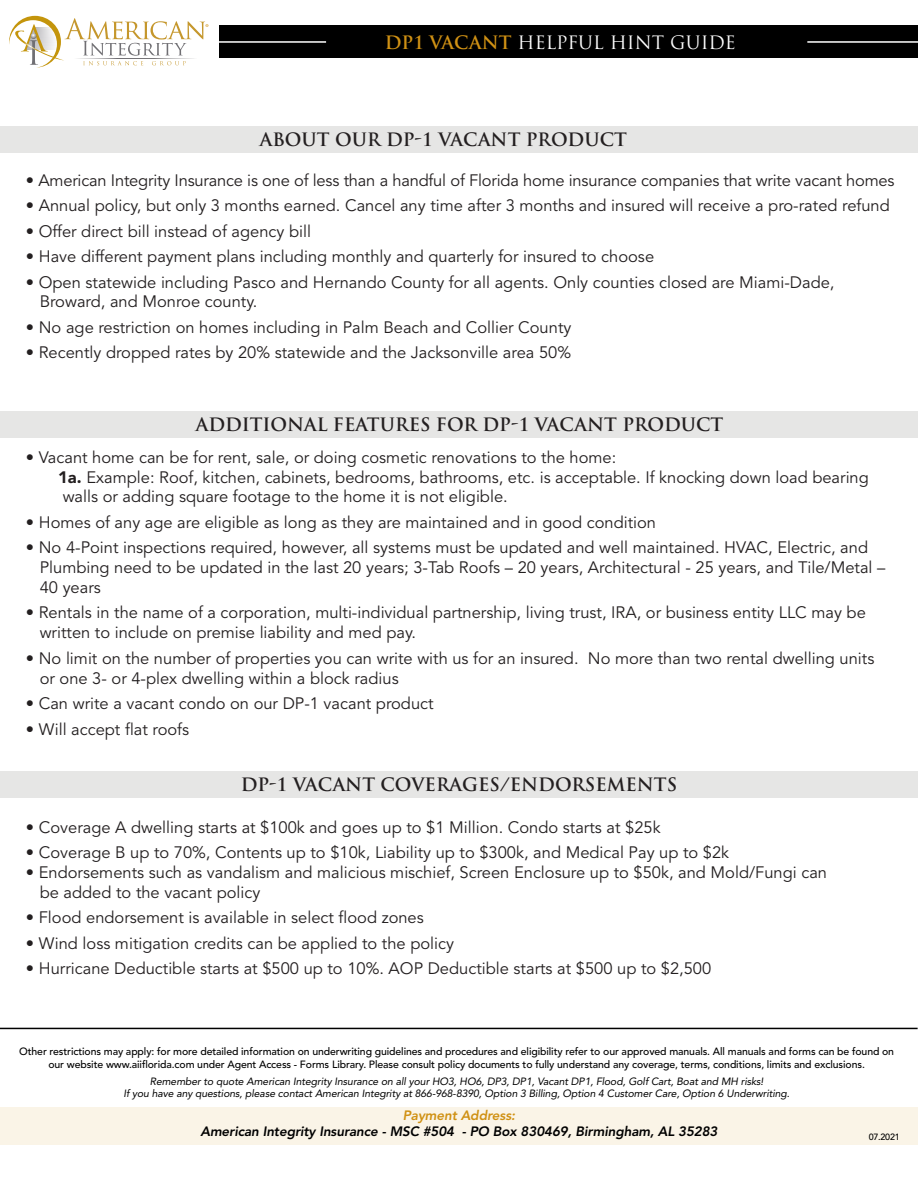
<style>
.page{position:relative;width:918px;height:1188px;background:#fff}
.page>*{position:absolute;margin:0;border:0;box-sizing:border-box;transform-origin:0 0}
.t1{font:700 18px "Trajan Pro";color:#231f20}
.t2{font:18px "Trajan Pro";color:#fff}
.t3{font:16.5px/19.8px "Avenir LT Std";color:#231f20}
.t4{font:italic 800 13.5px "Avenir LT Std";letter-spacing:-.01em;color:#000}
.t5{font:italic 800 13.5px "Avenir LT Std";letter-spacing:-.01em;color:#d09114}
.t6{font:500 10.5px/12.6px "Avenir LT Std";letter-spacing:-.01em;color:#000;text-align:center}
.t7{font:italic 10.5px/12.6px "Avenir LT Std";letter-spacing:-.01em;color:#000;text-align:center}
.t8{font:500 9px "Avenir LT Std";letter-spacing:-.025em;color:#000}
.s1{font-weight:700;color:#d09114}
.s2{font-weight:900}
</style>
<div class="page">
<div style="left:0;top:1107px;width:918px;height:37px;background:#faf4e7"></div>
<div style="left:220px;top:25px;width:698px;height:33px;background:#000"></div>
<svg style="left:9px;top:16px;width:199px;height:52px"></svg>
<hr style="left:215px;top:41px;width:111px;height:2px;background:#fff">
<hr style="left:807px;top:41px;width:111px;height:2px;background:#fff">
<hr style="left:0;top:1028px;width:918px;height:1px;background:#000">
<div style="left:0;top:126px;width:918px;height:27px;background:#e6e6e5"></div>
<div style="left:0;top:411px;width:918px;height:27px;background:#e6e6e5"></div>
<div style="left:0;top:771px;width:918px;height:27px;background:#e6e6e5"></div>
<p class="t2" style="left:385px;top:31px;width:353px"><span class="s1">DP1 VACANT</span> HELPFUL HINT GUIDE</p>
<p class="t1" style="left:260px;top:128px;width:368px">ABOUT OUR DP-1 VACANT PRODUCT</p>
<p class="t3" style="left:26px;top:170px;width:870px">• American Integrity Insurance is one of less than a handful of Florida home insurance companies that write vacant homes</p>
<p class="t3" style="left:26px;top:196px;width:865px">• Annual policy, but only 3 months earned. Cancel any time after 3 months and insured will receive a pro-rated refund</p>
<p class="t3" style="left:26px;top:221px;width:287px">• Offer direct bill instead of agency bill</p>
<p class="t3" style="left:26px;top:247px;width:630px">• Have different payment plans including monthly and quarterly for insured to choose</p>
<p class="t3" style="left:40px;top:272px;width:796px;text-indent:-14px">• Open statewide including Pasco and Hernando County for all agents. Only counties closed are Miami-Dade,<br>Broward, and Monroe county.</p>
<p class="t3" style="left:26px;top:318px;width:547px">• No age restriction on homes including in Palm Beach and Collier County</p>
<p class="t3" style="left:26px;top:343px;width:547px">• Recently dropped rates by 20% statewide and the Jacksonville area 50%</p>
<p class="t1" style="left:196px;top:413px;width:529px">ADDITIONAL FEATURES FOR DP-1 VACANT PRODUCT</p>
<p class="t3" style="left:58px;top:448px;width:812px;text-indent:-32px">• Vacant home can be for rent, sale, or doing cosmetic renovations to the home:<br><span class="s2">1a.</span> Example: Roof, kitchen, cabinets, bedrooms, bathrooms, etc. is acceptable. If knocking down load bearing walls or adding square footage to the home it is not eligible.</p>
<p class="t3" style="left:26px;top:513px;width:632px">• Homes of any age are eligible as long as they are maintained and in good condition</p>
<p class="t3" style="left:40px;top:538px;width:847px;text-indent:-14px">• No 4-Point inspections required, however, all systems must be updated and well maintained. HVAC, Electric, and<br>Plumbing need to be updated in the last 20 years; 3-Tab Roofs – 20 years, Architectural - 25 years, and Tile/Metal –<br>40 years</p>
<p class="t3" style="left:40px;top:603px;width:828px;text-indent:-14px">• Rentals in the name of a corporation, multi-individual partnership, living trust, IRA, or business entity LLC may be written to include on premise liability and med pay.</p>
<p class="t3" style="left:40px;top:649px;width:836px;text-indent:-14px">• No limit on the number of properties you can write with us for an insured. No more than two rental dwelling units or one 3- or 4-plex dwelling within a block radius</p>
<p class="t3" style="left:26px;top:694px;width:409px">• Can write a vacant condo on our DP-1 vacant product</p>
<p class="t3" style="left:26px;top:719px;width:165px">• Will accept flat roofs</p>
<p class="t1" style="left:241px;top:774px;width:438px">DP-1 VACANT COVERAGES/ENDORSEMENTS</p>
<p class="t3" style="left:26px;top:818px;width:636px">• Coverage A dwelling starts at $100k and goes up to $1 Million. Condo starts at $25k</p>
<p class="t3" style="left:26px;top:843px;width:705px">• Coverage B up to 70%, Contents up to $10k, Liability up to $300k, and Medical Pay up to $2k</p>
<p class="t3" style="left:40px;top:863px;width:789px;text-indent:-14px">• Endorsements such as vandalism and malicious mischief, Screen Enclosure up to $50k, and Mold/Fungi can be added to the vacant policy</p>
<p class="t3" style="left:26px;top:908px;width:399px">• Flood endorsement is available in select flood zones</p>
<p class="t3" style="left:26px;top:934px;width:430px">• Wind loss mitigation credits can be applied to the policy</p>
<p class="t3" style="left:26px;top:959px;width:687px">• Hurricane Deductible starts at $500 up to 10%. AOP Deductible starts at $500 up to $2,500</p>
<p class="t6" style="left:19px;top:1045px;width:877px">Other restrictions may apply: for more detailed information on underwriting guidelines and procedures and eligibility refer to our approved manuals. All manuals and forms can be found on our website www.aiiflorida.com under Agent Access - Forms Library. Please consult policy documents to fully understand any coverage, terms, conditions, limits and exclusions.</p>
<p class="t7" style="left:123px;top:1075px;width:668px">Remember to quote American Integrity Insurance on all your HO3, HO6, DP3, DP1, Vacant DP1, Flood, Golf Cart, Boat and MH risks!<br>If you have any questions, please contact American Integrity at 866-968-8390, Option 3 Billing, Option 4 Customer Care, Option 6 Underwriting.</p>
<p class="t5" style="left:403px;top:1107px;width:114px">Payment Address:</p>
<p class="t4" style="left:200px;top:1124px;width:519px">American Integrity Insurance - MSC #504 - PO Box 830469, Birmingham, AL 35283</p>
<p class="t8" style="left:869px;top:1132px;width:33px">07.2021</p>
</div>
